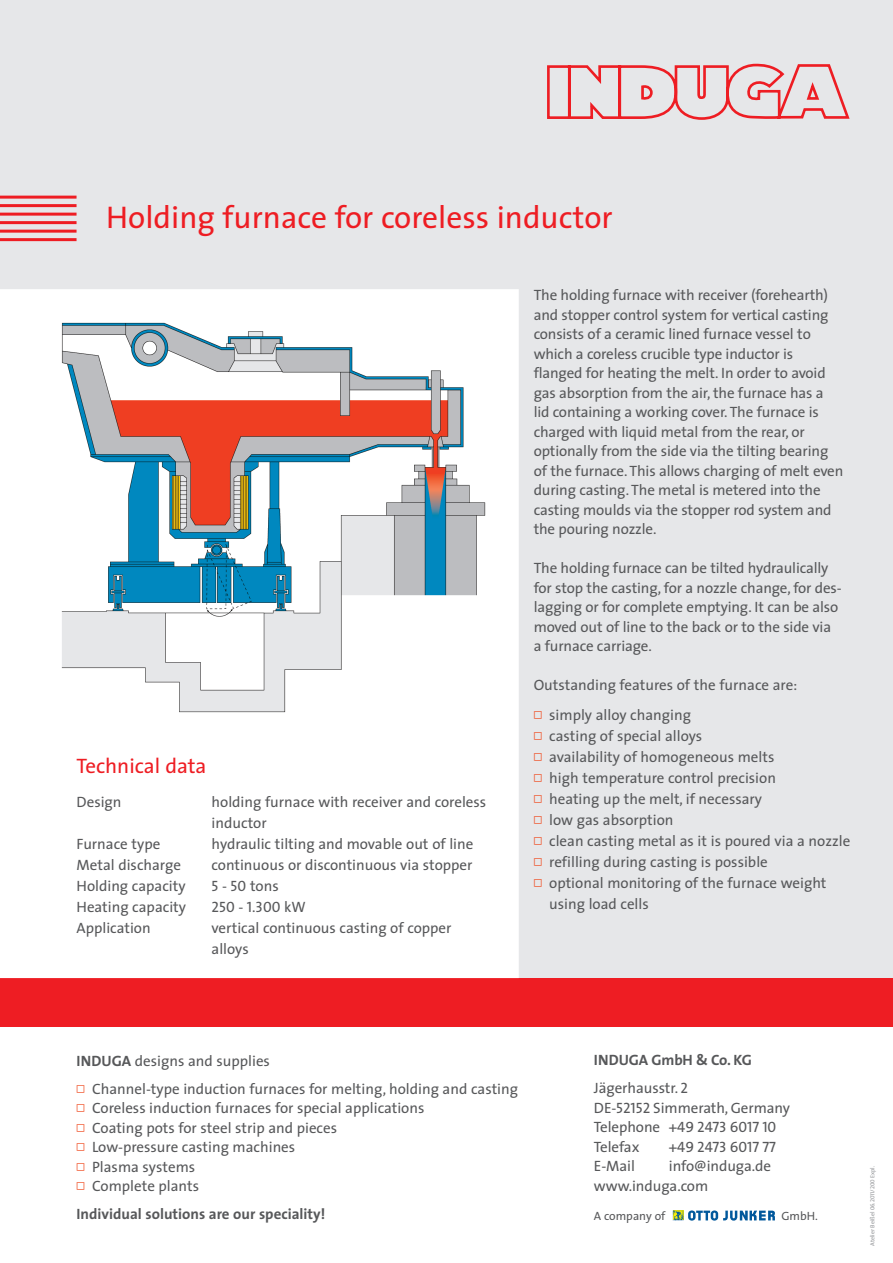
<style>
.page{position:relative;width:893px;height:1263px;background:#fff}
.page>*{position:absolute;margin:0;border:0;box-sizing:border-box;transform-origin:0 0}
.Head{font:31.5px "The Sans";color:#ee1d23}
.Head-2{font:21px "The Sans";color:#ee1d23}
.Subline{font:15px/19.5px "The Sans";letter-spacing:-.005em;color:#57585a}
.Subline-2{font:700 15px "The Sans";color:#57585a}
.Subline-3{font:15px "The Sans Caps";letter-spacing:-.005em;color:#57585a}
.Subline-4{font:12px "The Sans";color:#57585a}
.t1{font:6px "The Sans";letter-spacing:-.005em;color:#939598}
.s1{font-family:"The Sans"}
.s2{font-family:"Universal Newswith Comm Pi";color:#f04d22}
.s3{font-weight:700}
.s4{font-family:"The Sans Caps"}
</style>
<div class="page">
<div style="left:0;top:0;width:893px;height:1000px;background:#e6e7e9"></div>
<div style="left:0;top:978px;width:893px;height:48px;background:#ee1d23"></div>
<hr style="left:0;top:196px;width:77px;height:3px;background:#ee1d23">
<hr style="left:0;top:204px;width:77px;height:3px;background:#ee1d23">
<hr style="left:0;top:213px;width:77px;height:3px;background:#ee1d23">
<hr style="left:0;top:221px;width:77px;height:3px;background:#ee1d23">
<hr style="left:0;top:230px;width:77px;height:3px;background:#ee1d23">
<hr style="left:0;top:238px;width:77px;height:3px;background:#ee1d23">
<svg style="left:547px;top:64px;width:303px;height:56px"></svg>
<svg style="left:0;top:289px;width:519px;height:689px"></svg>
<svg style="left:673px;top:1210px;width:102px;height:11px"></svg>
<p class="Head" style="left:106px;top:191px;width:508px">Holding furnace for coreless inductor</p>
<p class="Head-2" style="left:77px;top:748px;width:131px">Technical data</p>
<p class="Subline" style="left:77px;top:791px;width:47px">Design</p>
<p class="Subline" style="left:212px;top:790px;width:276px;line-height:21px">holding furnace with receiver and coreless inductor</p>
<p class="Subline" style="left:77px;top:833px;width:85px">Furnace type</p>
<p class="Subline" style="left:212px;top:833px;width:263px">hydraulic tilting and movable out of line</p>
<p class="Subline" style="left:77px;top:854px;width:106px">Metal discharge</p>
<p class="Subline" style="left:212px;top:854px;width:263px">continuous or discontinuous via stopper</p>
<p class="Subline" style="left:77px;top:875px;width:111px">Holding capacity</p>
<p class="Subline-3" style="left:212px;top:873px;width:69px">5 - 50 <span class="s1">tons</span></p>
<p class="Subline" style="left:77px;top:896px;width:111px">Heating capacity</p>
<p class="Subline-3" style="left:212px;top:894px;width:96px">250 <span class="s1">-</span> 1.300 <span class="s1">kW</span></p>
<p class="Subline" style="left:77px;top:917px;width:76px">Application</p>
<p class="Subline" style="left:212px;top:916px;width:241px;line-height:21px">vertical continuous casting of copper alloys</p>
<p class="Subline" style="left:534px;top:285px;width:311px">The holding furnace with receiver (forehearth) and stopper control system for vertical casting consists of a ceramic lined furnace vessel to which a coreless crucible type inductor is flanged for heating the melt. In order to avoid gas absorption from the air, the furnace has a lid containing a working cover. The furnace is charged with liquid metal from the rear, or optionally from the side via the tilting bearing of the furnace. This allows charging of melt even during casting. The metal is metered into the casting moulds via the stopper rod system and the pouring nozzle.</p>
<p class="Subline" style="left:534px;top:558px;width:310px">The holding furnace can be tilted hydraulically for stop the casting, for a nozzle change, for des&shy;lagging or for complete emptying. It can be also moved out of line to the back or to the side via a furnace carriage.</p>
<p class="Subline" style="left:534px;top:675px;width:265px">Outstanding features of the furnace are:</p>
<p class="Subline" style="left:534px;top:704px;width:159px"><span class="s2">▫</span> simply alloy changing</p>
<p class="Subline" style="left:534px;top:725px;width:170px"><span class="s2">▫</span> casting of special alloys</p>
<p class="Subline" style="left:534px;top:746px;width:242px"><span class="s2">▫</span> availability of homogeneous melts</p>
<p class="Subline" style="left:534px;top:767px;width:244px"><span class="s2">▫</span> high temperature control precision</p>
<p class="Subline" style="left:534px;top:788px;width:230px"><span class="s2">▫</span> heating up the melt, if necessary</p>
<p class="Subline" style="left:534px;top:809px;width:141px"><span class="s2">▫</span> low gas absorption</p>
<p class="Subline" style="left:534px;top:830px;width:318px"><span class="s2">▫</span> clean casting metal as it is poured via a nozzle</p>
<p class="Subline" style="left:534px;top:851px;width:236px"><span class="s2">▫</span> refilling during casting is possible</p>
<p class="Subline" style="left:549px;top:872px;width:279px;line-height:21px;text-indent:-16px"><span class="s2">▫</span> optional monitoring of the furnace weight using load cells</p>
<p class="Subline" style="left:77px;top:1050px;width:195px"><span class="s3">INDUGA</span> designs and supplies</p>
<p class="Subline" style="left:77px;top:1078px;width:443px"><span class="s2">▫</span> Channel-type induction furnaces for melting, holding and casting</p>
<p class="Subline" style="left:77px;top:1098px;width:349px"><span class="s2">▫</span> Coreless induction furnaces for special applications</p>
<p class="Subline" style="left:77px;top:1117px;width:262px"><span class="s2">▫</span> Coating pots for steel strip and pieces</p>
<p class="Subline" style="left:77px;top:1137px;width:220px"><span class="s2">▫</span> Low-pressure casting machines</p>
<p class="Subline" style="left:77px;top:1156px;width:120px"><span class="s2">▫</span> Plasma systems</p>
<p class="Subline" style="left:77px;top:1176px;width:124px"><span class="s2">▫</span> Complete plants</p>
<p class="Subline-2" style="left:77px;top:1201px;width:250px">Individual solutions are our speciality!</p>
<p class="Subline-2" style="left:594px;top:1048px;width:160px">INDUGA GmbH &amp; Co. KG</p>
<p class="Subline" style="left:594px;top:1078px;width:198px">Jägerhausstr. <span class="s4">2<br></span>DE-<span class="s4">52152</span> Simmerath, Germany<br>Telephone <span class="s4">+49 2473 6017 10<br></span>Telefax</p>
<p class="Subline-3" style="left:669px;top:1134px;width:108px">+49 2473 6017 77</p>
<p class="Subline" style="left:594px;top:1156px;width:179px;text-indent:75px">info@induga.de www.induga.com</p>
<p class="Subline-4" style="left:594px;top:1206px;width:73px">A company of</p>
<p class="Subline-4" style="left:781px;top:1206px;width:38px">GmbH.</p>
<p class="Subline" style="left:594px;top:1156px;width:43px">E-Mail</p>
<p class="t1" style="left:867px;top:1246px;width:82px;rotate:-90deg">Atelier Beißel <span class="s4">06</span>.<span class="s4">2011/200</span> Expl.</p>
</div>
